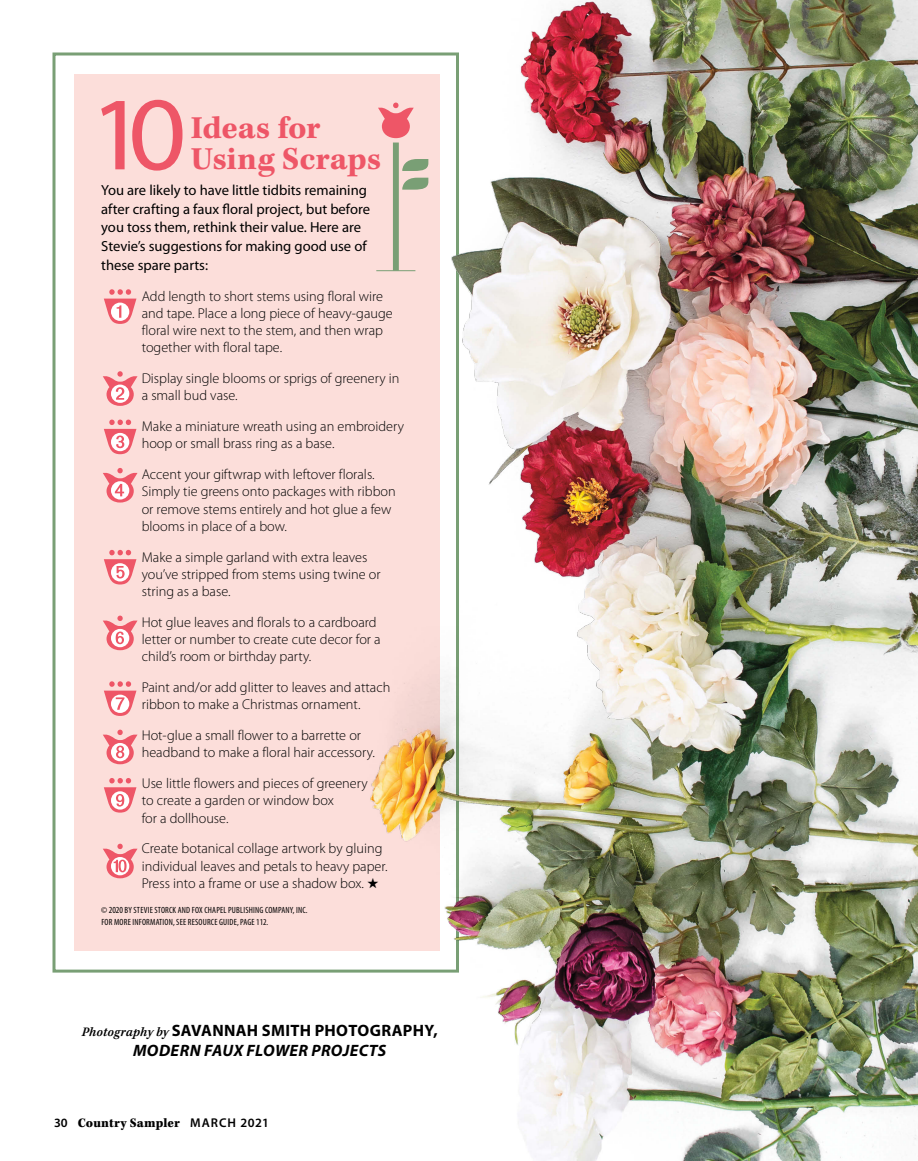
<style>
.page{position:relative;width:918px;height:1161px;background:#fff}
.page>*{position:absolute;margin:0;border:0;box-sizing:border-box;transform-origin:0 0}
.article_title{font:semi-expanded 105.15px "Myriad Pro";color:#ee5667}
.article_title-2{font:33px/31.5px "Kepler Std Bold Capt";color:#ee5667}
.article_byline{font:700 16.5px/19.5px "Myriad Pro";letter-spacing:.015em;color:#000;text-align:center}
.Sidebar_Romance{font:14.7px/18.8px "Myriad Pro";color:#000}
.instructions_text{font:300 14.25px/17.2px "Myriad Pro";color:#000}
.t1{font:13.5px "Kepler Std Black Scn Capt";letter-spacing:.01em;color:#000}
.Photo_Credit_Line{font:condensed 9px "Myriad Pro";letter-spacing:.02em;color:#000}
.s1{font-size:9.3px}
.s2{font-family:"Kepler Std Semibold Scn It Capt";font-weight:400;font-size:13.5px}
.s3{font-style:italic}
.s4{font-family:"Myriad Pro";font-weight:600;font-size:12.75px}
</style>
<div class="page">
<img style="left:514px;top:0;width:404px;height:1161px">
<div style="left:52px;top:52px;width:407px;height:921px;background:#fff;border:3px solid #799f75"></div>
<div style="left:74px;top:74px;width:366px;height:877px;background:#fcdeda"></div>
<svg style="left:104px;top:289px;width:32px;height:35px"></svg>
<svg style="left:103px;top:371px;width:35px;height:35px"></svg>
<svg style="left:104px;top:420px;width:32px;height:34px"></svg>
<svg style="left:103px;top:468px;width:35px;height:35px"></svg>
<svg style="left:104px;top:550px;width:32px;height:35px"></svg>
<svg style="left:103px;top:616px;width:35px;height:34px"></svg>
<svg style="left:104px;top:681px;width:32px;height:35px"></svg>
<svg style="left:103px;top:730px;width:35px;height:34px"></svg>
<svg style="left:104px;top:778px;width:32px;height:35px"></svg>
<svg style="left:103px;top:844px;width:35px;height:34px"></svg>
<img style="left:333px;top:42px;width:438px;height:982px">
<svg style="left:378px;top:103px;width:50px;height:168px"></svg>
<hr style="left:376px;top:270px;width:39px;height:1px;background:#799f75">
<p class="article_title" style="left:89px;top:68px;width:99px">10</p>
<p class="article_title-2" style="left:191px;top:113px;width:192px">Ideas for<br>Using Scraps</p>
<p class="Sidebar_Romance" style="left:101px;top:180px;width:270px">You are likely to have little tidbits remaining after crafting a faux floral project, but before you toss them, rethink their value. Here are Stevie’s suggestions for making good use of these spare parts:</p>
<p class="instructions_text" style="left:142px;top:287px;width:253px">Add length to short stems using floral wire and tape. Place a long piece of heavy-gauge floral wire next to the stem, and then wrap together with floral tape.</p>
<p class="instructions_text" style="left:142px;top:370px;width:259px">Display single blooms or sprigs of greenery in a small bud vase.</p>
<p class="instructions_text" style="left:142px;top:418px;width:264px">Make a miniature wreath using an embroidery hoop or small brass ring as a base.</p>
<p class="instructions_text" style="left:142px;top:466px;width:256px">Accent your giftwrap with leftover florals.<br>Simply tie greens onto packages with ribbon or remove stems entirely and hot glue a few blooms in place of a bow.</p>
<p class="instructions_text" style="left:142px;top:548px;width:240px">Make a simple garland with extra leaves you’ve stripped from stems using twine or string as a base.</p>
<p class="instructions_text" style="left:142px;top:613px;width:241px">Hot glue leaves and florals to a cardboard letter or number to create cute decor for a child’s room or birthday party.</p>
<p class="instructions_text" style="left:142px;top:679px;width:250px">Paint and/or add glitter to leaves and attach ribbon to make a Christmas ornament.</p>
<p class="instructions_text" style="left:142px;top:727px;width:235px">Hot-glue a small flower to a barrette or headband to make a floral hair accessory.</p>
<p class="instructions_text" style="left:142px;top:775px;width:227px">Use little flowers and pieces of greenery to create a garden or window box<br>for a dollhouse.</p>
<p class="instructions_text" style="left:142px;top:840px;width:247px">Create botanical collage artwork by gluing individual leaves and petals to heavy paper.<br>Press into a frame or use a shadow box. ★</p>
<p class="Photo_Credit_Line" style="left:101px;top:905px;width:208px">© <span class="s1">2020</span> BY STEVIE STORCK AND FOX CHAPEL PUBLISHING COMPANY, INC.</p>
<p class="Photo_Credit_Line" style="left:101px;top:917px;width:169px">FOR MORE INFORMATION, SEE RESOURCE GUIDE, PAGE 112.</p>
<p class="article_byline" style="left:82px;top:1020px;width:358px"><span class="s2">Photography by</span> SAVANNAH SMITH PHOTOGRAPHY,<br><span class="s3">MODERN FAUX FLOWER PROJECTS</span></p>
<p class="t1" style="left:54px;top:1115px;width:217px"><span class="s4">30</span> Country Sampler <span class="s4">MARCH 2021</span></p>
</div>
